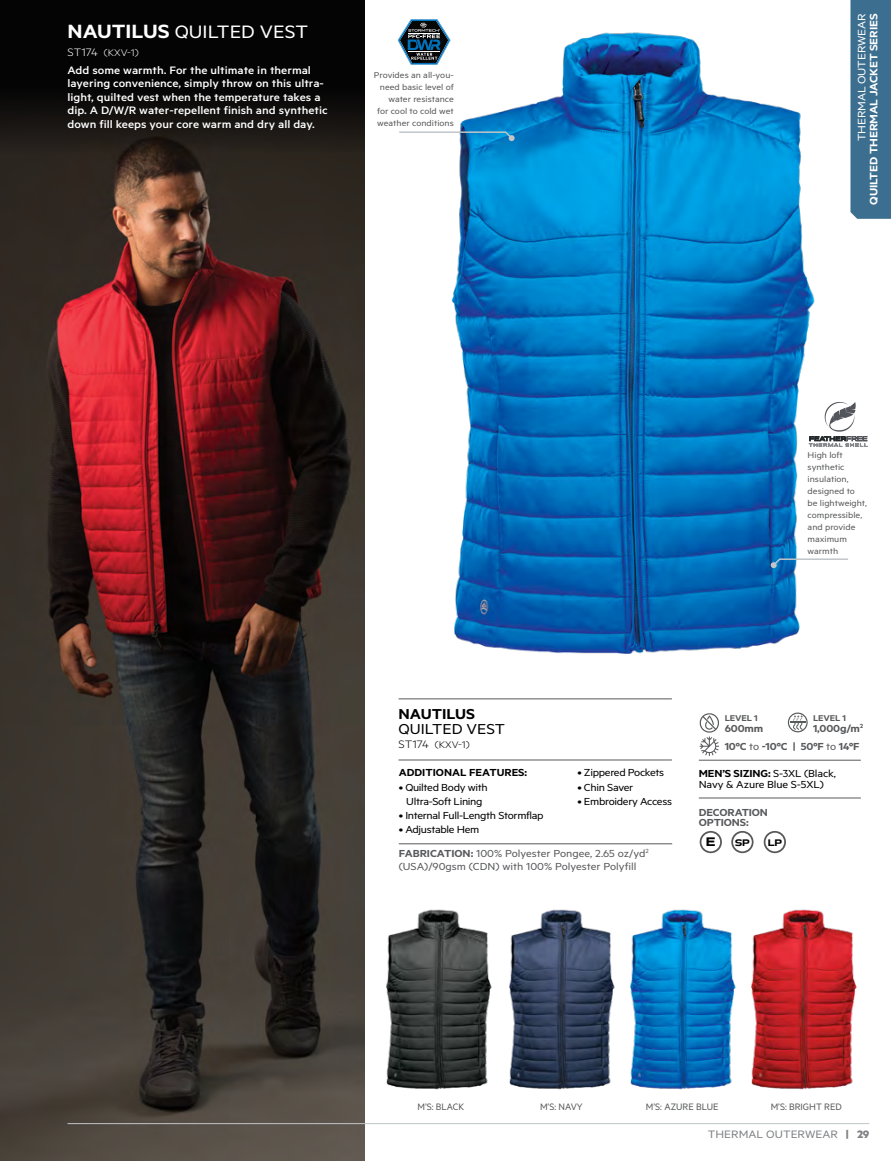
<style>
.page{position:relative;width:891px;height:1161px;background:#fff}
.page>*{position:absolute;margin:0;border:0;box-sizing:border-box;transform-origin:0 0}
.t1{font:20.25px "Metric";color:#fff;scale:1.11 1}
.t2{font:16.2px "Metric";color:#000;scale:1.11 1}
.t3{font:600 16.2px "Metric";color:#000;scale:1.11 1}
.t4{font:500 12.15px/13.5px "Metric";color:#fff;scale:1.11 1}
.t5{font:600 12.15px "Metric";letter-spacing:-.01em;color:#fff;scale:1.11 1}
.t6{font:12.15px "Metric";color:#808285;scale:1.11 1}
.t7{font:12.15px "Metric";letter-spacing:-.01em;color:#fff;scale:1.11 1}
.t8{font:11.55px/14.2px "Metric";letter-spacing:-.025em;color:#000;text-align:center;scale:1.11 1}
.t9{font:11.55px/12.8px "Metric";color:#58595b;scale:1.11 1}
.t10{font:600 11.55px/10.5px "Metric";letter-spacing:-.01em;color:#58595b;scale:1.11 1}
.t11{font:600 11.55px "Metric";color:#000;scale:1.11 1}
.t12{font:300 10.8px "Metric";color:#000;scale:1.11 1}
.t13{font:300 10.8px "Metric";color:#fff;scale:1.11 1}
.t14{font:10.5px "Metric";color:#58595b}
.t15{font:9.45px/12px "Metric";color:#58595b;scale:1.11 1}
.t16{font:600 9.45px "Metric";letter-spacing:-.01em;color:#58595b;scale:1.11 1}
.t17{font:700 8.85px "Aero";letter-spacing:-.03em;color:#000}
.s1{font-weight:600;font-size:21.6px}
.s2{font-size:12.15px}
.s3{font-weight:600}
.s4{font-weight:400}
.s5{font-size:11.4px}
.s6{font-weight:700}
</style>
<div class="page">
<img style="left:450px;top:32px;width:365px;height:622px">
<svg style="left:771px;top:558px;width:77px;height:10px"></svg>
<svg style="left:809px;top:402px;width:58px;height:45px"></svg>
<svg style="left:399px;top:131px;width:116px;height:10px"></svg>
<svg style="left:398px;top:19px;width:52px;height:46px"></svg>
<div style="left:0;top:0;width:364px;height:1161px;background:#040405"></div>
<img style="left:0;top:105px;width:364px;height:1056px">
<hr style="left:399px;top:843px;width:273px;height:1px;background:#58595b">
<hr style="left:399px;top:760px;width:273px;height:1px;background:#58595b">
<hr style="left:399px;top:699px;width:273px;height:1px;background:#58595b">
<svg style="left:700px;top:831px;width:22px;height:22px"></svg>
<svg style="left:764px;top:831px;width:22px;height:22px"></svg>
<svg style="left:731px;top:831px;width:23px;height:22px"></svg>
<hr style="left:699px;top:760px;width:162px;height:1px;background:#58595b">
<hr style="left:699px;top:798px;width:162px;height:1px;background:#58595b">
<img style="left:386px;top:909px;width:106px;height:181px">
<img style="left:509px;top:909px;width:104px;height:181px">
<img style="left:613px;top:909px;width:121px;height:181px">
<img style="left:734px;top:909px;width:123px;height:181px">
<svg style="left:699px;top:713px;width:21px;height:43px"></svg>
<svg style="left:788px;top:713px;width:20px;height:19px"></svg>
<div style="left:850px;top:0;width:41px;height:219px;background:#3b6e8f"></div>
<hr style="left:68px;top:1123px;width:801px;height:1px;background:#c1c5c8">
<h1 class="t1" style="left:68px;top:20px;width:218px"><span class="s1">NAUTILUS</span> QUILTED VEST</h1>
<p class="t13" style="left:68px;top:46px;width:66px"><span class="s2">ST174</span> (KXV-1)</p>
<p class="t4" style="left:68px;top:63px;width:236px">Add some warmth. For the ultimate in thermal layering convenience, simply throw on this ultra&shy;light, quilted vest when the temperature takes a dip. A D/W/R water-repellent finish and synthetic down fill keeps your core warm and dry all day.</p>
<p class="t15" style="left:374px;top:69px;width:74px;text-align:right">Provides an all-you&shy;need basic level of water resistance<br>for cool to cold wet weather conditions</p>
<p class="t7" style="left:855px;top:141px;width:117px;rotate:-90deg">THERMAL OUTERWEAR</p>
<p class="t5" style="left:866px;top:205px;width:174px;rotate:-90deg">QUILTED THERMAL JACKET SERIES</p>
<p class="t15" style="left:808px;top:449px;width:55px">High loft synthetic insulation, designed to be lightweight, compressible, and provide maximum warmth</p>
<h2 class="t3" style="left:399px;top:704px;width:71px">NAUTILUS</h2>
<h2 class="t2" style="left:399px;top:719px;width:98px">QUILTED VEST</h2>
<p class="t12" style="left:399px;top:738px;width:66px"><span class="s2">ST174</span> (KXV-1)</p>
<p class="t11" style="left:399px;top:766px;width:117px">ADDITIONAL FEATURES:</p>
<p class="t8" style="left:399px;top:780px;width:82px">• Quilted Body with<br>Ultra-Soft Lining</p>
<p class="t8" style="left:399px;top:808px;width:132px">• Internal Full-Length Stormflap</p>
<p class="t8" style="left:399px;top:822px;width:74px">• Adjustable Hem</p>
<p class="t8" style="left:577px;top:765px;width:80px">• Zippered Pockets</p>
<p class="t8" style="left:577px;top:780px;width:52px">• Chin Saver</p>
<p class="t8" style="left:577px;top:794px;width:87px">• Embroidery Access</p>
<p class="t9" style="left:399px;top:847px;width:227px"><span class="s3">FABRICATION:</span> 100% Polyester Pongee, 2.65 oz/yd<sup>2 </sup>(USA)/90gsm (CDN) with 100% Polyester Polyfill</p>
<p class="t16" style="left:725px;top:713px;width:31px">LEVEL 1</p>
<p class="t10" style="left:725px;top:722px;width:36px">600mm</p>
<p class="t16" style="left:813px;top:713px;width:31px">LEVEL 1</p>
<p class="t10" style="left:813px;top:722px;width:47px">1,000g/m<sup>2</sup></p>
<p class="t10" style="left:725px;top:741px;width:123px">10ºC <span class="s4">to</span> -10ºC | 50ºF <span class="s4">to</span> 14ºF</p>
<p class="t8" style="left:699px;top:768px;width:125px;line-height:10.5px;text-align:left"><span class="s3">MEN’S SIZING:</span> S-3XL (Black,<br>Navy &amp; Azure Blue S-5XL)</p>
<p class="t10" style="left:699px;top:807px;width:64px">DECORATION<br>OPTIONS:</p>
<p class="t17" style="left:686px;top:838px;width:110px"><span class="s5">EE E</span>HTHTHTSPSPSPLPLPLP</p>
<p class="t14" style="left:417px;top:1100px;width:48px">M’S: BLACK</p>
<p class="t14" style="left:540px;top:1100px;width:44px">M’S: NAVY</p>
<p class="t14" style="left:646px;top:1100px;width:74px">M’S: AZURE BLUE</p>
<p class="t14" style="left:771px;top:1100px;width:73px">M’S: BRIGHT RED</p>
<p class="t6" style="left:708px;top:1127px;width:147px">THERMAL OUTERWEAR <span class="s6">| 29</span></p>
</div>
